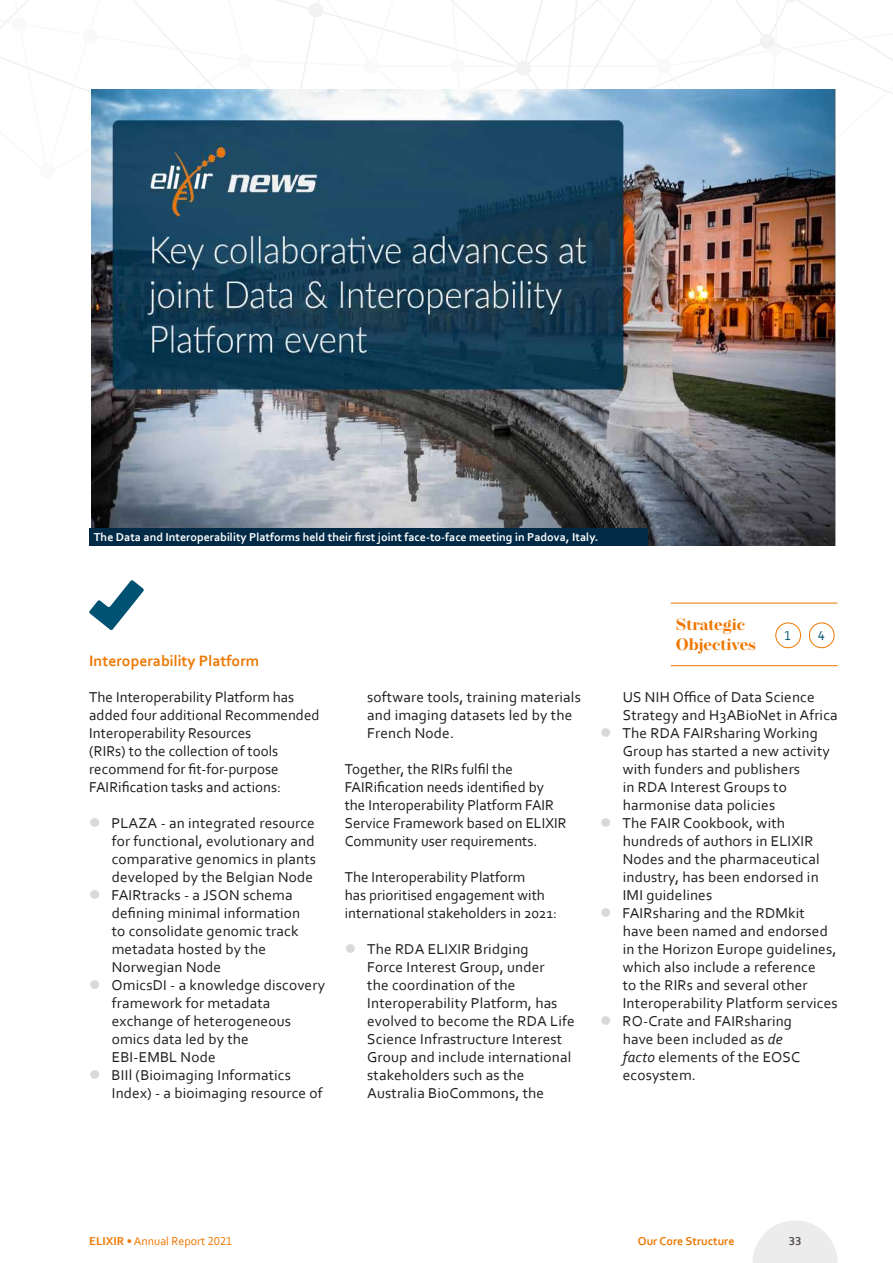
<style>
.page{position:relative;width:893px;height:1263px;background:#fff}
.page>*{position:absolute;margin:0;border:0;box-sizing:border-box;transform-origin:0 0}
.t1{font:700 16.5px/19.8px "Operetta 12";color:#ee7701}
.t2{font:700 15.75px "Corbel";color:#ee7701}
.t3{font:15px/18px "Corbel";letter-spacing:.01em;color:#1d1d1b}
.t4{font:13.5px "Corbel";color:#005272}
.t5{font:700 12px "Corbel";color:#fff}
.t6{font:12px "Corbel";color:#ee7701}
.t7{font:700 12px "Corbel";color:#ee7701}
.t8{font:700 12px "Corbel";color:#544f4d}
.s1{font-style:italic}
.s2{font-weight:700}
</style>
<div class="page">
<svg style="left:0;top:0;width:893px;height:220px"></svg>
<svg style="left:89px;top:580px;width:55px;height:50px"></svg>
<img style="left:92px;top:89px;width:744px;height:456px">
<div style="left:89px;top:528px;width:559px;height:18px;background:#002a46"></div>
<div style="left:775px;top:622px;width:26px;height:26px;border:1px solid #ee7701;border-radius:50%"></div>
<div style="left:809px;top:622px;width:25px;height:26px;border:1px solid #ee7701;border-radius:50%"></div>
<hr style="left:671px;top:603px;width:166px;height:1px;background:#ee7701">
<hr style="left:671px;top:665px;width:166px;height:1px;background:#ee7701">
<svg style="left:753px;top:1220px;width:85px;height:43px"></svg>
<p class="t5" style="left:94px;top:530px;width:506px">The Data and Interoperability Platforms held their first joint face-to-face meeting in Padova, Italy.</p>
<p class="t2" style="left:89px;top:651px;width:171px">Interoperability Platform</p>
<p class="t3" style="left:89px;top:688px;width:232px">The Interoperability Platform has added four additional Recommended Interoperability Resources<br>(RIRs) to the collection of tools recommend for fit-for-purpose FAIRification tasks and actions:</p>
<p class="t3" style="left:112px;top:814px;width:215px">PLAZA - an integrated resource for functional, evolutionary and comparative genomics in plants developed by the Belgian Node<br>FAIRtracks - a JSON schema defining minimal information<br>to consolidate genomic track metadata hosted by the<br>Norwegian Node<br>OmicsDI - a knowledge discovery framework for metadata exchange of heterogeneous omics data led by the<br>EBI-EMBL Node<br>BIIl (Bioimaging Informatics<br>Index) - a bioimaging resource of</p>
<p class="t3" style="left:367px;top:688px;width:215px">software tools, training materials and imaging datasets led by the<br>French Node.</p>
<p class="t3" style="left:345px;top:760px;width:224px">Together, the RIRs fulfil the FAIRification needs identified by the Interoperability Platform FAIR Service Framework based on ELIXIR Community user requirements.</p>
<p class="t3" style="left:345px;top:868px;width:214px">The Interoperability Platform<br>has prioritised engagement with international stakeholders in 2021:</p>
<p class="t3" style="left:367px;top:940px;width:209px">The RDA ELIXIR Bridging<br>Force Interest Group, under<br>the coordination of the<br>Interoperability Platform, has evolved to become the RDA Life<br>Science Infrastructure Interest<br>Group and include international stakeholders such as the<br>Australia BioCommons, the</p>
<p class="t1" style="left:676px;top:615px;width:82px">Strategic<br>Objectives</p>
<p class="t4" style="left:785px;top:627px;width:8px">1</p>
<p class="t4" style="left:818px;top:627px;width:8px">4</p>
<p class="t3" style="left:623px;top:688px;width:217px">US NIH Office of Data Science<br>Strategy and H3ABioNet in Africa<br>The RDA FAIRsharing Working<br>Group has started a new activity with funders and publishers<br>in RDA Interest Groups to harmonise data policies<br>The FAIR Cookbook, with hundreds of authors in ELIXIR<br>Nodes and the pharmaceutical industry, has been endorsed in<br>IMI guidelines<br>FAIRsharing and the RDMkit have been named and endorsed in the Horizon Europe guidelines, which also include a reference<br>to the RIRs and several other<br>Interoperability Platform services<br>RO-Crate and FAIRsharing<br>have been included as <span class="s1">de<br>facto</span> elements of the EOSC ecosystem.</p>
<p class="t6" style="left:89px;top:1234px;width:145px"><span class="s2">ELIXIR</span> • Annual Report 2021</p>
<p class="t7" style="left:638px;top:1234px;width:98px">Our Core Structure</p>
<p class="t8" style="left:789px;top:1234px;width:14px">33</p>
</div>
